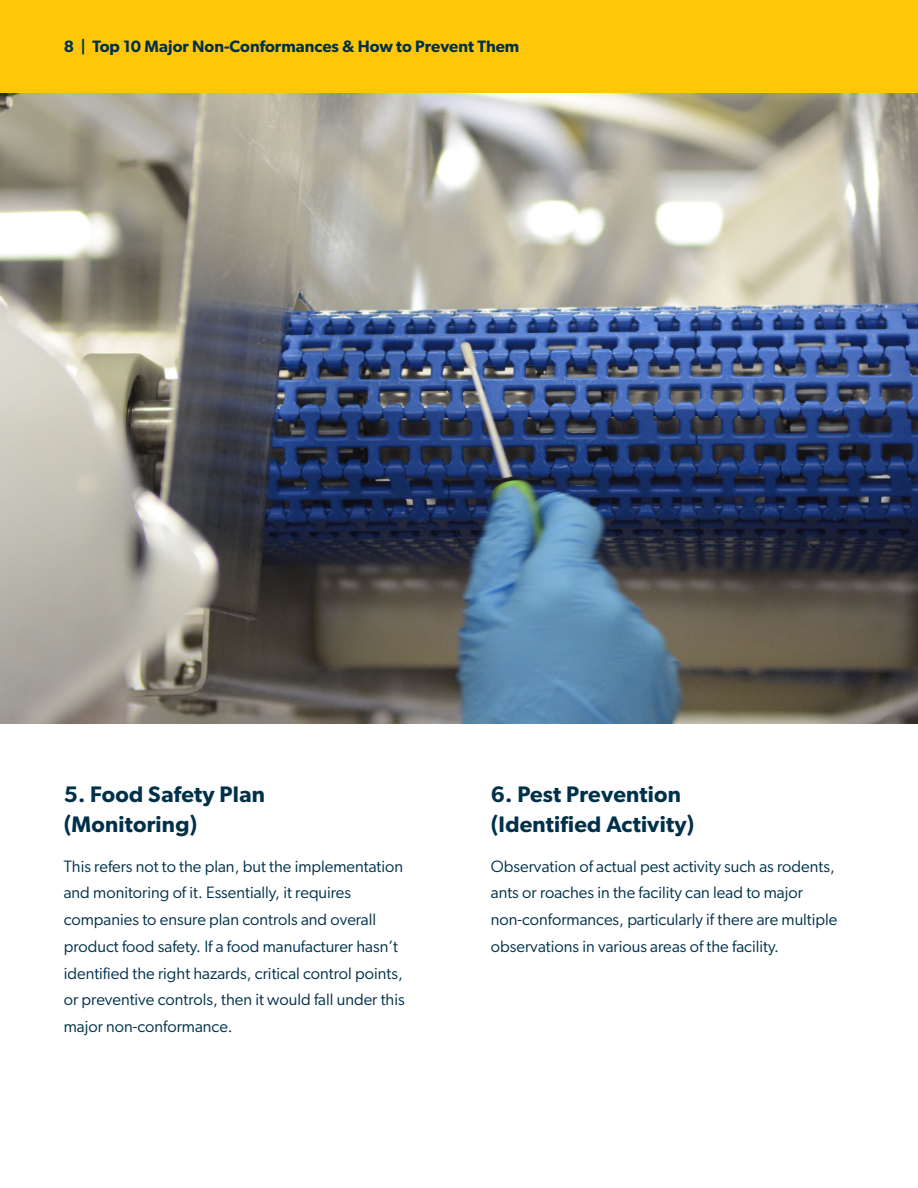
<style>
.page{position:relative;width:918px;height:1188px;background:#fff}
.page>*{position:absolute;margin:0;border:0;box-sizing:border-box;transform-origin:0 0}
.t1{font:600 22.5px/30px "Gibson";letter-spacing:.01em;color:#00314a}
.t2{font:16.5px/26.7px "Gibson";color:#00314a}
.t3{font:600 16.5px "Gibson";color:#00314a}
</style>
<div class="page">
<div style="left:0;top:0;width:918px;height:94px;background:#ffc60a"></div>
<img style="left:0;top:94px;width:918px;height:630px">
<p class="t3" style="left:64px;top:36px;width:457px">8 | Top 10 Major Non-Conformances &amp; How to Prevent Them</p>
<h1 class="t1" style="left:64px;top:778px;width:203px">5. Food Safety Plan (Monitoring)</h1>
<p class="t2" style="left:64px;top:853px;width:343px">This refers not to the plan, but the implementation and monitoring of it. Essentially, it requires companies to ensure plan controls and overall product food safety. If a food manufacturer hasn’t identified the right hazards, critical control points, or preventive controls, then it would fall under this major non-conformance.</p>
<h1 class="t1" style="left:491px;top:778px;width:205px">6. Pest Prevention (Identified Activity)</h1>
<p class="t2" style="left:491px;top:853px;width:348px">Observation of actual pest activity such as rodents, ants or roaches in the facility can lead to major non-conformances, particularly if there are multiple observations in various areas of the facility.</p>
</div>
